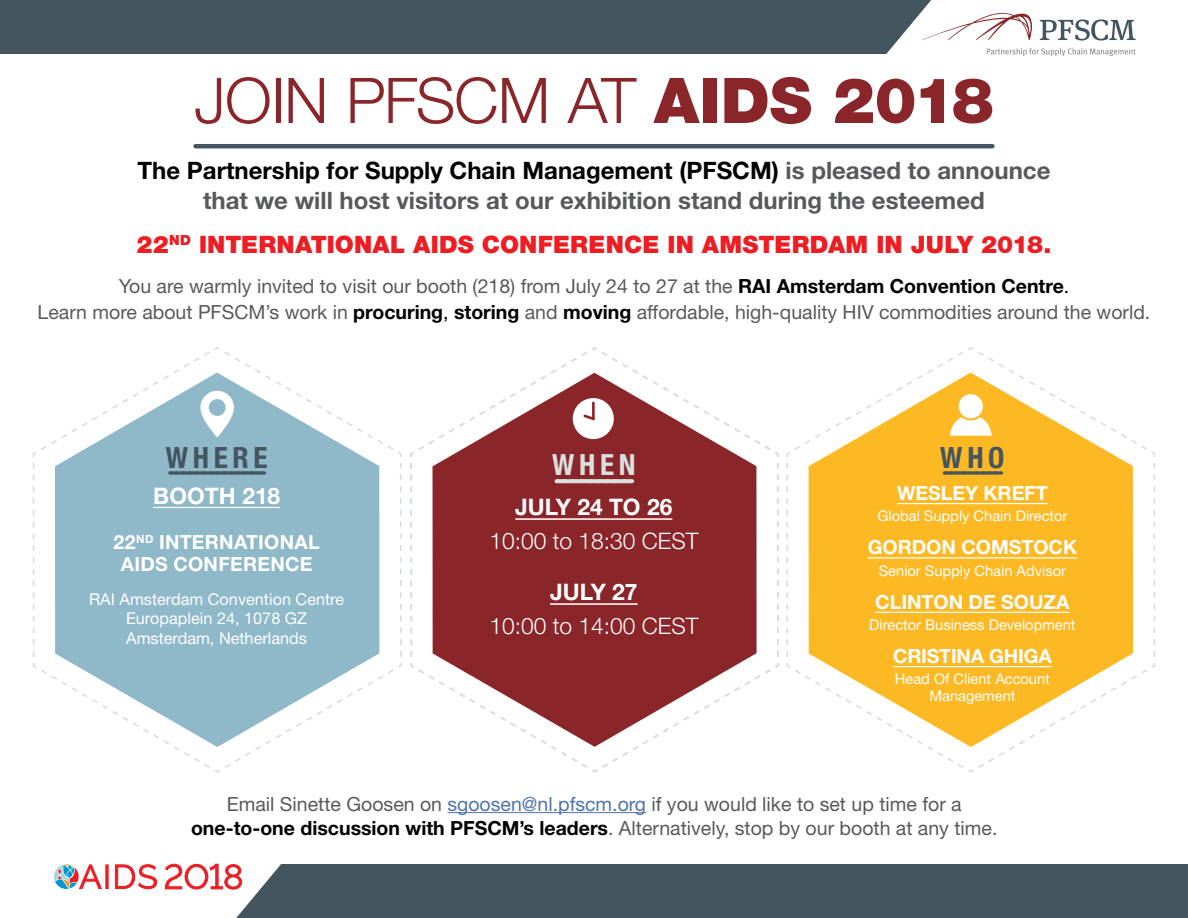
<style>
.page{position:relative;width:1188px;height:918px;background:#fff}
.page>*{position:absolute;margin:0;border:0;box-sizing:border-box;transform-origin:0 0}
.t1{font:300 63px "Helvetica Neue LT Std";letter-spacing:-.02em;color:#8a2529}
.t2{font:700 condensed 29.25px "Helvetica Neue LT Std";letter-spacing:.155em;color:#455560}
.t3{font:700 condensed 29.25px "Helvetica Neue LT Std";color:#d9dede}
.t4{font:700 24px/30px "Helvetica Neue LT Std";color:#58595b;text-align:center}
.t5{font:900 24px "Helvetica Neue LT Std";letter-spacing:.01em;color:#ed1d24}
.t6{font:300 22.8px "Helvetica Neue LT Std";color:#fff}
.t7{font:700 22.8px "Helvetica Neue LT Std";color:#fff}
.t8{font:19.5px/24px "Helvetica Neue LT Std";color:#58595b;text-align:center}
.t9{font:700 19.5px/21.1px "Helvetica Neue LT Std";color:#fff;text-align:center}
.t10{font:16.35px/19.5px "Helvetica Neue LT Std";color:#fff;text-align:center}
.t11{font:14.7px/16.4px "Helvetica Neue LT Std";color:#fff;text-align:center}
.s1{font-weight:900}
.s2{color:#000}
.s3{font-weight:700;color:#000}
.s4{color:#4f73ad}
</style>
<div class="page">
<div style="left:236px;top:864px;width:952px;height:54px;background:#455560"></div>
<div style="left:0;top:0;width:931px;height:54px;background:#455560"></div>
<svg style="left:987px;top:48px;width:149px;height:8px"></svg>
<svg style="left:922px;top:13px;width:110px;height:27px"></svg>
<svg style="left:1040px;top:19px;width:96px;height:22px"></svg>
<hr style="left:448px;top:812px;width:198px;height:1px;background:#4f73ad">
<hr style="left:196px;top:144px;width:796px;height:4px;background:#455560">
<svg style="left:410px;top:347px;width:369px;height:426px"></svg>
<svg style="left:433px;top:454px;width:324px;height:293px;fill:#8a2529"></svg>
<svg style="left:32px;top:347px;width:370px;height:426px"></svg>
<svg style="left:55px;top:453px;width:324px;height:294px;fill:#8fb8c9"></svg>
<svg style="left:786px;top:347px;width:370px;height:426px"></svg>
<svg style="left:809px;top:453px;width:324px;height:294px;fill:#fdb924"></svg>
<svg style="left:170px;top:471px;width:94px;height:4px"></svg>
<hr style="left:153px;top:507px;width:127px;height:1px;background:#fff">
<svg style="left:945px;top:471px;width:6px;height:4px"></svg>
<svg style="left:951px;top:471px;width:51px;height:4px"></svg>
<hr style="left:897px;top:503px;width:151px;height:1px;background:#fff">
<hr style="left:868px;top:557px;width:209px;height:2px;background:#fff">
<hr style="left:875px;top:612px;width:195px;height:1px;background:#fff">
<hr style="left:893px;top:666px;width:159px;height:1px;background:#fff">
<svg style="left:558px;top:479px;width:7px;height:4px"></svg>
<svg style="left:565px;top:479px;width:67px;height:4px"></svg>
<hr style="left:515px;top:518px;width:157px;height:2px;background:#fff">
<hr style="left:550px;top:603px;width:88px;height:2px;background:#fff">
<svg style="left:39px;top:349px;width:359px;height:104px"></svg>
<svg style="left:416px;top:348px;width:360px;height:106px"></svg>
<svg style="left:793px;top:349px;width:358px;height:104px"></svg>
<hr style="left:106px;top:865px;width:2px;height:24px;background:#ed1d24">
<svg style="left:115px;top:864px;width:42px;height:25px"></svg>
<svg style="left:165px;top:864px;width:77px;height:26px"></svg>
<svg style="left:54px;top:864px;width:48px;height:25px"></svg>
<h1 class="t1" style="left:194px;top:62px;width:801px">JOIN PFSCM AT <span class="s1">AIDS 2018</span></h1>
<p class="t4" style="left:138px;top:155px;width:914px"><span class="s2">The Partnership for Supply Chain Management (PFSCM)</span> is pleased to announce that we will host visitors at our exhibition stand during the esteemed</p>
<p class="t5" style="left:137px;top:230px;width:916px">22<sup>ND</sup> INTERNATIONAL AIDS CONFERENCE IN AMSTERDAM IN JULY 2018.</p>
<p class="t8" style="left:38px;top:272px;width:1114px;line-height:26.2px">You are warmly invited to visit our booth (218) from July 24 to 27 at the <span class="s3">RAI Amsterdam Convention Centre</span><span class="s2">.<br></span>Learn more about PFSCM’s work in <span class="s3">procuring</span><span class="s2">,</span> <span class="s3">storing</span> and <span class="s3">moving</span> affordable, high-quality HIV commodities around the world.</p>
<h2 class="t2" style="left:166px;top:440px;width:103px">WHERE</h2>
<p class="t7" style="left:153px;top:482px;width:128px">BOOTH 218</p>
<p class="t9" style="left:113px;top:531px;width:208px">22<sup>ND</sup> INTERNATIONAL<br>AIDS CONFERENCE</p>
<p class="t10" style="left:89px;top:589px;width:257px">RAI Amsterdam Convention Centre<br>Europaplein 24, 1078 GZ<br>Amsterdam, Netherlands</p>
<h2 class="t3" style="left:552px;top:447px;width:85px">WHEN</h2>
<p class="t7" style="left:515px;top:492px;width:159px">JULY 24 TO 26</p>
<p class="t6" style="left:489px;top:526px;width:211px">10:00 to 18:30 CEST</p>
<p class="t7" style="left:550px;top:577px;width:89px">JULY 27</p>
<p class="t6" style="left:489px;top:612px;width:211px">10:00 to 14:00 CEST</p>
<h2 class="t2" style="left:940px;top:440px;width:66px">WHO</h2>
<p class="t9" style="left:897px;top:482px;width:152px">WESLEY KREFT</p>
<p class="t11" style="left:877px;top:508px;width:192px">Global Supply Chain Director</p>
<p class="t9" style="left:868px;top:536px;width:211px">GORDON COMSTOCK</p>
<p class="t11" style="left:879px;top:562px;width:189px">Senior Supply Chain Advisor</p>
<p class="t9" style="left:875px;top:591px;width:196px">CLINTON DE SOUZA</p>
<p class="t11" style="left:869px;top:616px;width:208px">Director Business Development</p>
<p class="t9" style="left:893px;top:645px;width:160px">CRISTINA GHIGA</p>
<p class="t11" style="left:895px;top:671px;width:156px">Head Of Client Account<br>Management</p>
<p class="t8" style="left:191px;top:791px;width:808px">Email Sinette Goosen on <span class="s4">sgoosen@nl.pfscm.org</span> if you would like to set up time for a <span class="s3">one-to-one discussion with PFSCM’s leaders</span>. Alternatively, stop by our booth at any time.</p>
</div>
